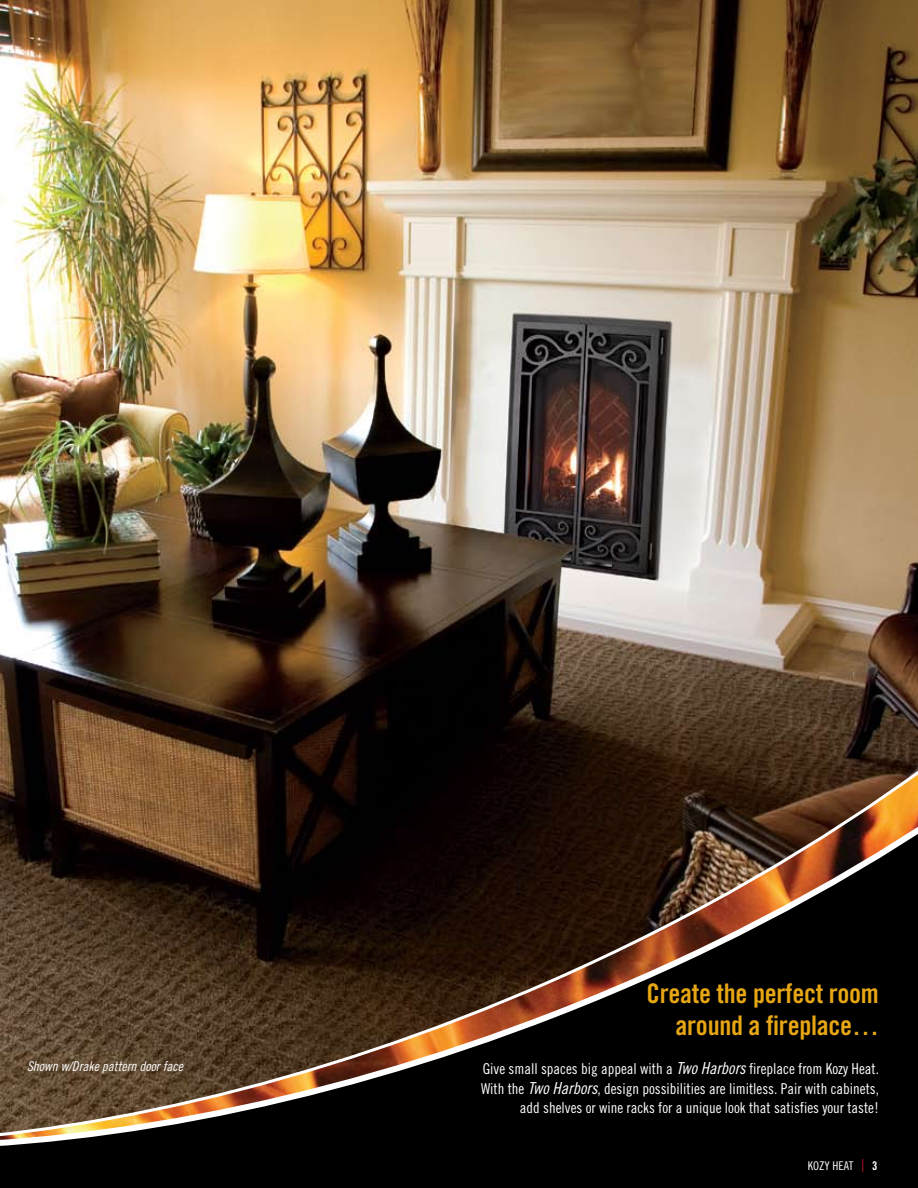
<style>
.page{position:relative;width:918px;height:1188px;background:#fff}
.page>*{position:absolute;margin:0;border:0;box-sizing:border-box;transform-origin:0 0}
.t1{font:27px/32.4px "Trade Gothic Bold Cond Twenty";letter-spacing:-.01em;color:#e7a614;text-align:right}
.t2{font:15px/19.5px "Trade Gothic Cond Eighteen";color:#fff;text-align:right}
.t3{font:13.5px "Trade Gothic Cond Eighteen Obl";color:#fff}
.t4{font:12px "Trade Gothic Cond Eighteen";color:#fff}
.s1{font-family:"Trade Gothic Cond Eighteen Obl";font-size:16.5px}
.s2{font-size:18px;color:#b50e2b}
.s3{font-family:"Trade Gothic Bold Cond Twenty"}
</style>
<div class="page">
<img style="left:0;top:0;width:918px;height:758px">
<svg style="left:0;top:758px;width:918px;height:43px;background:#3b2514"></svg>
<svg style="left:0;top:801px;width:918px;height:387px;background:#2d1e13"></svg>
<img style="left:0;top:0;width:81px;height:298px">
<p class="t3" style="left:27px;top:1058px;width:157px">Shown w/Drake pattern door face</p>
<h1 class="t1" style="left:647px;top:977px;width:234px">Create the perfect room around a fireplace…</h1>
<p class="t2" style="left:481px;top:1059px;width:399px">Give small spaces big appeal with a <span class="s1">Two Harbors</span> fireplace from Kozy Heat.<br>With the <span class="s1">Two Harbors</span>, design possibilities are limitless. Pair with cabinets, add shelves or wine racks for a unique look that satisfies your taste!</p>
<p class="t4" style="left:808px;top:1159px;width:71px">KOZY HEAT <span class="s2">l</span> <span class="s3">3</span></p>
</div>
